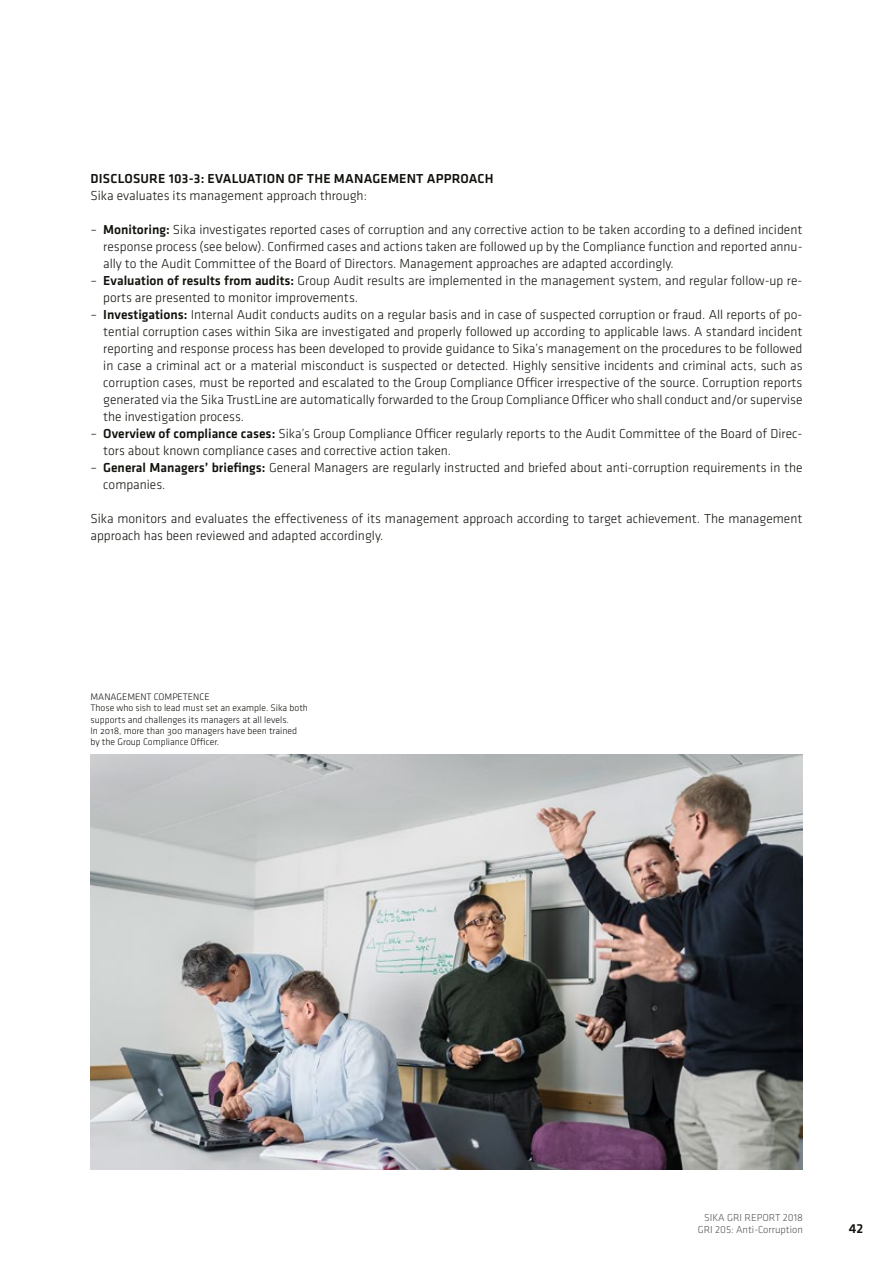
<style>
.page{position:relative;width:893px;height:1263px;background:#fff}
.page>*{position:absolute;margin:0;border:0;box-sizing:border-box;transform-origin:0 0}
.t1{font:300 13.5px/17px "Klavika";color:#12120d}
.t2{font:500 13.5px "Klavika";letter-spacing:.015em;color:#12120d}
.t3{font:300 10.5px/12.6px "Klavika";color:#555756;text-align:right}
.t4{font:300 9.75px/11.2px "Klavika";color:#12120d}
.s1{font-weight:500}
</style>
<div class="page">
<img style="left:91px;top:754px;width:711px;height:415px">
<p class="t2" style="left:91px;top:169px;width:405px">DISCLOSURE 103-3: EVALUATION OF THE MANAGEMENT APPROACH</p>
<p class="t1" style="left:91px;top:187px;width:278px">Sika evaluates its management approach through:</p>
<p class="t1" style="left:103px;top:221px;width:701px;text-align:justify;text-indent:-13px">– <span class="s1">Monitoring:</span> Sika investigates reported cases of corruption and any corrective action to be taken according to a defined incident response process (see below). Confirmed cases and actions taken are followed up by the Compliance function and reported annu&shy;ally to the Audit Committee of the Board of Directors. Management approaches are adapted accordingly.</p>
<p class="t1" style="left:103px;top:272px;width:701px;text-indent:-13px">– <span class="s1">Evaluation of results from audits:</span> Group Audit results are implemented in the management system, and regular follow-up re&shy;ports are presented to monitor improvements.</p>
<p class="t1" style="left:103px;top:306px;width:701px;text-align:justify;text-indent:-13px">– <span class="s1">Investigations:</span> Internal Audit conducts audits on a regular basis and in case of suspected corruption or fraud. All reports of po&shy;tential corruption cases within Sika are investigated and properly followed up according to applicable laws. A standard incident reporting and response process has been developed to provide guidance to Sika’s management on the procedures to be followed in case a criminal act or a material misconduct is suspected or detected. Highly sensitive incidents and criminal acts, such as corruption cases, must be reported and escalated to the Group Compliance Officer irrespective of the source. Corruption reports generated via the Sika TrustLine are automatically forwarded to the Group Compliance Officer who shall conduct and/or supervise the investigation process.</p>
<p class="t1" style="left:103px;top:425px;width:701px;text-indent:-13px">– <span class="s1">Overview of compliance cases:</span> Sika’s Group Compliance Officer regularly reports to the Audit Committee of the Board of Direc&shy;tors about known compliance cases and corrective action taken.</p>
<p class="t1" style="left:103px;top:459px;width:701px;text-indent:-13px">– <span class="s1">General Managers’ briefings:</span> General Managers are regularly instructed and briefed about anti-corruption requirements in the companies.</p>
<p class="t1" style="left:91px;top:510px;width:713px">Sika monitors and evaluates the effectiveness of its management approach according to target achievement. The management approach has been reviewed and adapted accordingly.</p>
<p class="t4" style="left:91px;top:691px;width:219px">MANAGEMENT COMPETENCE<br>Those who sish to lead must set an example. Sika both supports and challenges its managers at all levels.<br>In 2018, more than 300 managers have been trained by the Group Compliance Officer.</p>
<p class="t3" style="left:698px;top:1211px;width:107px">SIKA GRI REPORT 2018<br>GRI 205: Anti-Corruption</p>
<p class="t2" style="left:849px;top:1219px;width:16px">42</p>
</div>
